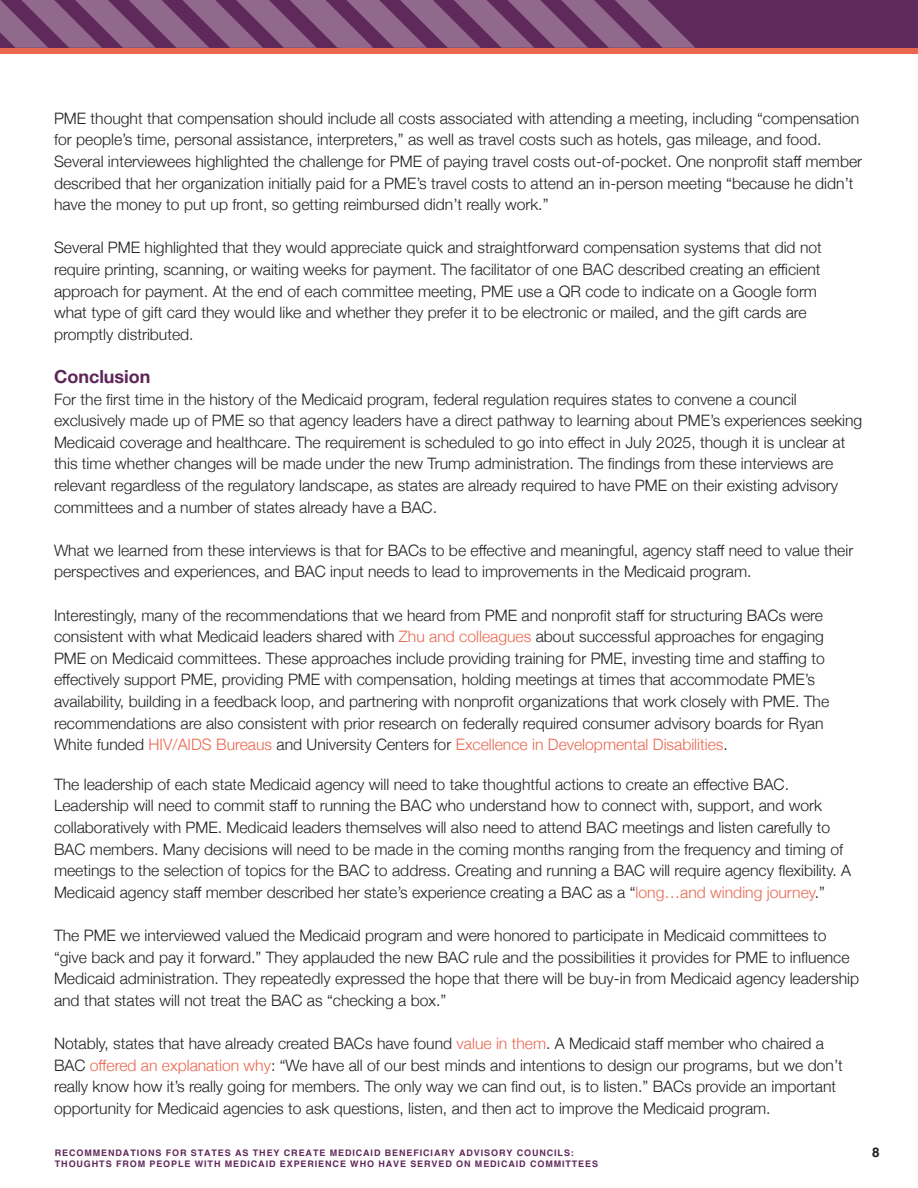
<style>
.page{position:relative;width:918px;height:1188px;background:#fff}
.page>*{position:absolute;margin:0;border:0;box-sizing:border-box;transform-origin:0 0}
.t1{font:700 18px "Helvetica Neue";color:#5e2658}
.List_Paragraph{font:300 15.75px/21.6px "Helvetica Neue";color:#231f20}
.t2{font:700 13.5px "Helvetica";color:#231f20}
.t3{font:700 9px "Helvetica";letter-spacing:.1em;color:#60295b}
.s1{color:#e9674f}
</style>
<div class="page">
<div style="left:0;top:0;width:918px;height:49px;background:#60295b"></div>
<div style="left:0;top:48px;width:918px;height:5px;background:#e9674f"></div>
<svg style="left:0;top:0;width:695px;height:48px"></svg>
<p class="List_Paragraph" style="left:54px;top:106px;width:810px">PME thought that compensation should include all costs associated with attending a meeting, including “compensation for people’s time, personal assistance, interpreters,” as well as travel costs such as hotels, gas mileage, and food.<br>Several interviewees highlighted the challenge for PME of paying travel costs out-of-pocket. One nonprofit staff member described that her organization initially paid for a PME’s travel costs to attend an in-person meeting “because he didn’t have the money to put up front, so getting reimbursed didn’t really work.”</p>
<p class="List_Paragraph" style="left:54px;top:236px;width:769px">Several PME highlighted that they would appreciate quick and straightforward compensation systems that did not require printing, scanning, or waiting weeks for payment. The facilitator of one BAC described creating an efficient approach for payment. At the end of each committee meeting, PME use a QR code to indicate on a Google form what type of gift card they would like and whether they prefer it to be electronic or mailed, and the gift cards are promptly distributed.</p>
<p class="t1" style="left:54px;top:362px;width:98px">Conclusion</p>
<p class="List_Paragraph" style="left:54px;top:387px;width:810px">For the first time in the history of the Medicaid program, federal regulation requires states to convene a council exclusively made up of PME so that agency leaders have a direct pathway to learning about PME’s experiences seeking Medicaid coverage and healthcare. The requirement is scheduled to go into effect in July 2025, though it is unclear at this time whether changes will be made under the new Trump administration. The findings from these interviews are relevant regardless of the regulatory landscape, as states are already required to have PME on their existing advisory committees and a number of states already have a BAC.</p>
<p class="List_Paragraph" style="left:54px;top:538px;width:801px">What we learned from these interviews is that for BACs to be effective and meaningful, agency staff need to value their perspectives and experiences, and BAC input needs to lead to improvements in the Medicaid program.</p>
<p class="List_Paragraph" style="left:54px;top:603px;width:777px">Interestingly, many of the recommendations that we heard from PME and nonprofit staff for structuring BACs were consistent with what Medicaid leaders shared with <span class="s1">Zhu and colleagues</span> about successful approaches for engaging PME on Medicaid committees. These approaches include providing training for PME, investing time and staffing to effectively support PME, providing PME with compensation, holding meetings at times that accommodate PME’s availability, building in a feedback loop, and partnering with nonprofit organizations that work closely with PME. The recommendations are also consistent with prior research on federally required consumer advisory boards for Ryan White funded <span class="s1">HIV/AIDS Bureaus</span> and University Centers for <span class="s1">Excellence in Developmental Disabilities</span>.</p>
<p class="List_Paragraph" style="left:54px;top:772px;width:799px">The leadership of each state Medicaid agency will need to take thoughtful actions to create an effective BAC.<br>Leadership will need to commit staff to running the BAC who understand how to connect with, support, and work collaboratively with PME. Medicaid leaders themselves will also need to attend BAC meetings and listen carefully to BAC members. Many decisions will need to be made in the coming months ranging from the frequency and timing of meetings to the selection of topics for the BAC to address. Creating and running a BAC will require agency flexibility. A Medicaid agency staff member described her state’s experience creating a BAC as a “<span class="s1">long…and winding journey</span>.”</p>
<p class="List_Paragraph" style="left:54px;top:923px;width:807px">The PME we interviewed valued the Medicaid program and were honored to participate in Medicaid committees to “give back and pay it forward.” They applauded the new BAC rule and the possibilities it provides for PME to influence Medicaid administration. They repeatedly expressed the hope that there will be buy-in from Medicaid agency leadership and that states will not treat the BAC as “checking a box.”</p>
<p class="List_Paragraph" style="left:54px;top:1031px;width:790px">Notably, states that have already created BACs have found <span class="s1">value in them</span>. A Medicaid staff member who chaired a BAC <span class="s1">offered an explanation why</span>: “We have all of our best minds and intentions to design our programs, but we don’t really know how it’s really going for members. The only way we can find out, is to listen.” BACs provide an important opportunity for Medicaid agencies to ask questions, listen, and then act to improve the Medicaid program.</p>
<p class="t3" style="left:55px;top:1148px;width:521px">RECOMMENDATIONS FOR STATES AS THEY CREATE MEDICAID BENEFICIARY ADVISORY COUNCILS:</p>
<p class="t2" style="left:872px;top:1144px;width:9px">8</p>
<p class="t3" style="left:55px;top:1158px;width:545px">THOUGHTS FROM PEOPLE WITH MEDICAID EXPERIENCE WHO HAVE SERVED ON MEDICAID COMMITTEES</p>
</div>
